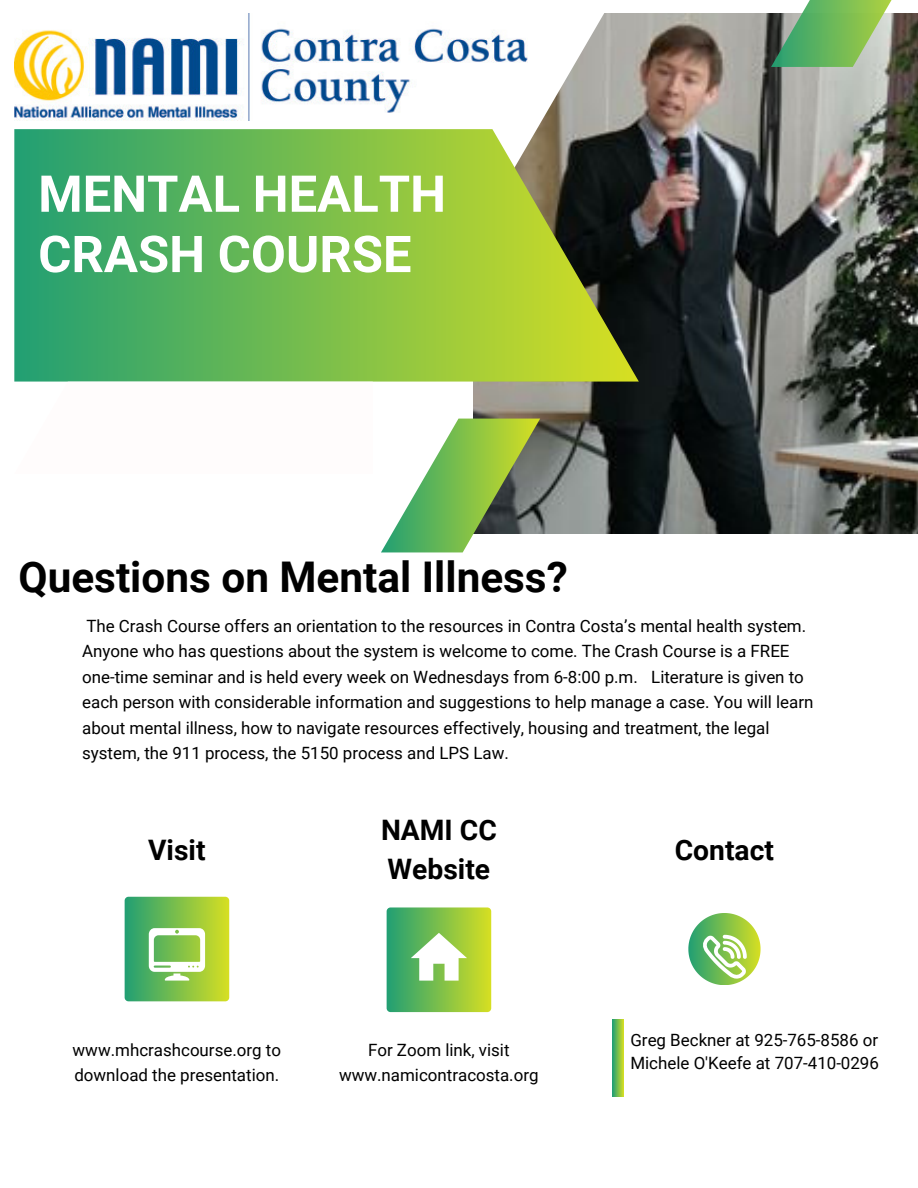
<style>
.page{position:relative;width:918px;height:1188px;background:#fff}
.page>*{position:absolute;margin:0;border:0;box-sizing:border-box;transform-origin:0 0}
.t1{font:700 50.85px/60.3px "Roboto";color:#fff}
.t2{font:700 42.3px "Roboto";color:#000}
.t3{font:700 28.2px/39.2px "Roboto";color:#000}
.t4{font:16.95px/25.3px "Roboto";color:#000}
</style>
<div class="page">
<img style="left:540px;top:14px;width:378px;height:519px">
<svg style="left:14px;top:13px;width:612px;height:484px"></svg>
<svg style="left:381px;top:419px;width:159px;height:133px"></svg>
<svg style="left:14px;top:129px;width:625px;height:252px;background:#6aab4b"></svg>
<svg style="left:14px;top:382px;width:359px;height:92px"></svg>
<div style="left:387px;top:907px;width:104px;height:105px;background:linear-gradient(to right,#229f73,#d4de23);border-radius:4px"></div>
<svg style="left:411px;top:933px;width:56px;height:47px"></svg>
<div style="left:125px;top:897px;width:104px;height:104px;background:linear-gradient(to right,#229f73,#d4de23);border-radius:4px"></div>
<svg style="left:149px;top:928px;width:56px;height:53px"></svg>
<svg style="left:612px;top:1019px;width:11px;height:78px"></svg>
<svg style="left:688px;top:913px;width:72px;height:72px"></svg>
<svg style="left:771px;top:0;width:147px;height:67px;background:#7ea971"></svg>
<img style="left:14px;top:14px;width:513px;height:106px">
<p class="t1" style="left:38px;top:164px;width:409px">MENTAL HEALTH<br>CRASH COURSE</p>
<p class="t2" style="left:19px;top:552px;width:551px">Questions on Mental Illness?</p>
<h3 class="t4" style="left:82px;top:613px;width:733px">The Crash Course offers an orientation to the resources in Contra Costa’s mental health system.<br>Anyone who has questions about the system is welcome to come. The Crash Course is a FREE one-time seminar and is held every week on Wednesdays from 6-8:00 p.m. Literature is given to each person with considerable information and suggestions to help manage a case. You will learn about mental illness, how to navigate resources effectively, housing and treatment, the legal system, the 911 process, the 5150 process and LPS Law.</h3>
<h1 class="t3" style="left:148px;top:830px;width:59px">Visit</h1>
<p class="t3" style="left:381px;top:811px;width:117px">NAMI CC<br>Website</p>
<p class="t4" style="left:73px;top:1037px;width:210px">www.mhcrashcourse.org to download the presentation.</p>
<p class="t4" style="left:339px;top:1037px;width:201px;text-align:center">For Zoom link, visit www.namicontracosta.org</p>
<p class="t3" style="left:675px;top:830px;width:101px">Contact</p>
<p class="t4" style="left:630px;top:1028px;width:249px">Greg Beckner at 925-765-8586 or</p>
<h2 class="t4" style="left:630px;top:1051px;width:250px">Michele O'Keefe at 707-410-0296</h2>
</div>
